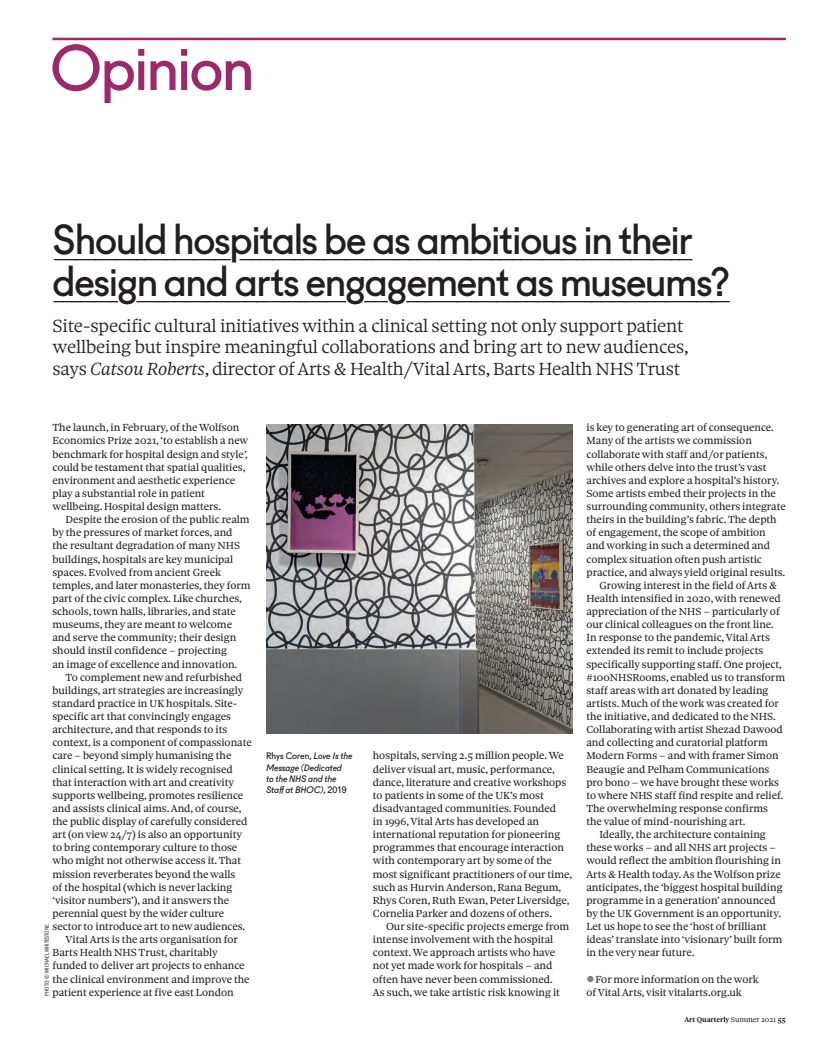
<style>
.page{position:relative;width:820px;height:1049px;background:#fff}
.page>*{position:absolute;margin:0;border:0;box-sizing:border-box;transform-origin:0 0}
.t1{font:61.25px "Fugue Art Fund";letter-spacing:-.02em;color:#9c2969}
.t2{font:40px/42.5px "Fugue Art Fund Underscore";letter-spacing:-.02em;color:#231f20}
.t3{font:300 18.75px/21.2px "Sole Serif Text";letter-spacing:-.01em;color:#231f20}
.t4{font:10.88px/13.1px "Sole Serif Text";color:#231f20}
.t5{font:italic 9px/11.2px "Fugue Art Fund";color:#231f20}
.t6{font:700 7.5px "Sole Serif Text";color:#231f20}
.t7{font:condensed 5.88px "Franklin Gothic";color:#231f20}
.s1{font-style:italic}
.s2{font-style:normal}
.s3{font-weight:400}
</style>
<div class="page">
<hr style="left:53px;top:38px;width:733px;height:2px;background:#9c2969">
<img style="left:266px;top:424px;width:306px;height:309px">
<h1 class="t1" style="left:50px;top:19px;width:205px">Opinion</h1>
<h2 class="t2" style="left:53px;top:214px;width:679px">Should hospitals be as ambitious in their design and arts engagement as museums?</h2>
<p class="t3" style="left:53px;top:315px;width:638px">Site-specific cultural initiatives within a clinical setting not only support patient wellbeing but inspire meaningful collaborations and bring art to new audiences, says <span class="s1">Catsou Roberts</span>, director of Arts &amp; Health/Vital Arts, Barts Health NHS Trust</p>
<p class="t4" style="left:53px;top:421px;width:197px">The launch, in February, of the Wolfson Economics Prize 2021, ‘to establish a new benchmark for hospital design and style’, could be testament that spatial qualities, environment and aesthetic experience play a substantial role in patient wellbeing. Hospital design matters.</p>
<p class="t4" style="left:52px;top:513px;width:200px;text-indent:13px">Despite the erosion of the public realm by the pressures of market forces, and the resultant degradation of many NHS buildings, hospitals are key municipal spaces. Evolved from ancient Greek temples, and later monasteries, they form part of the civic complex. Like churches, schools, town halls, libraries, and state museums, they are meant to welcome and serve the community; their design should instil confidence – projecting<br>an image of excellence and innovation.</p>
<p class="t4" style="left:66px;top:670px;width:178px">To complement new and refurbished</p>
<p class="t4" style="left:52px;top:684px;width:192px">buildings, art strategies are increasingly</p>
<p class="t4" style="left:52px;top:697px;width:187px">standard practice in UK hospitals. Site-</p>
<p class="t4" style="left:52px;top:710px;width:180px">specific art that convincingly engages</p>
<p class="t4" style="left:52px;top:723px;width:176px">architecture, and that responds to its</p>
<p class="t4" style="left:52px;top:736px;width:201px">context, is a component of compassionate</p>
<p class="t4" style="left:52px;top:749px;width:181px">care – beyond simply humanising the</p>
<p class="t4" style="left:52px;top:762px;width:182px">clinical setting. It is widely recognised</p>
<p class="t4" style="left:52px;top:775px;width:183px">that interaction with art and creativity</p>
<p class="t4" style="left:52px;top:789px;width:192px">supports wellbeing, promotes resilience</p>
<p class="t4" style="left:52px;top:802px;width:191px">and assists clinical aims.And, of course,</p>
<p class="t4" style="left:52px;top:815px;width:196px">the public display of carefully considered</p>
<p class="t4" style="left:52px;top:828px;width:191px">art (on view 24/7) is also an opportunity</p>
<p class="t4" style="left:52px;top:841px;width:186px">to bring contemporary culture to those</p>
<p class="t4" style="left:52px;top:854px;width:190px">who might not otherwise access it.That</p>
<p class="t4" style="left:53px;top:867px;width:184px">mission reverberates beyond the walls</p>
<p class="t4" style="left:53px;top:880px;width:181px">of the hospital (which is never lacking</p>
<p class="t4" style="left:53px;top:893px;width:178px">‘visitor numbers’), and it answers the</p>
<p class="t4" style="left:53px;top:907px;width:173px">perennial quest by the wider culture</p>
<p class="t4" style="left:53px;top:920px;width:194px">sector to introduce art to new audiences.</p>
<p class="t4" style="left:66px;top:933px;width:174px">Vital Arts is the arts organisation for</p>
<p class="t4" style="left:53px;top:946px;width:167px">Barts Health NHS Trust, charitably</p>
<p class="t4" style="left:53px;top:959px;width:194px">funded to deliver art projects to enhance</p>
<p class="t4" style="left:53px;top:972px;width:199px">the clinical environment and improve the</p>
<p class="t4" style="left:53px;top:985px;width:183px">patient experience at five east London</p>
<p class="t7" style="left:44px;top:995px;width:73px;rotate:-90deg">PHOTO: © MICHAEL WHITESTONE</p>
<p class="t5" style="left:266px;top:749px;width:88px"><span class="s2">Rhys Coren,</span> Love Is the<br>Message (Dedicated<br>to the NHS and the<br>Staffat BHOC)<span class="s2">, 2019</span></p>
<p class="t4" style="left:373px;top:749px;width:201px">hospitals, serving 2.5 million people.We deliver visual art, music, performance, dance, literature and creative workshops to patients in some of the UK’s most disadvantaged communities. Founded<br>in 1996,Vital Arts has developed an international reputation for pioneering programmes that encourage interaction with contemporary art by some of the most significant practitioners of our time, such as Hurvin Anderson, Rana Begum, Rhys Coren, Ruth Ewan, Peter Liversidge, Cornelia Parker and dozens of others.</p>
<p class="t4" style="left:373px;top:920px;width:198px;text-indent:13px">Our site-specific projects emerge from intense involvement with the hospital context.We approach artists who have not yet made work for hospitals – and often have never been commissioned.<br>As such,we take artistic risk knowing it</p>
<p class="t4" style="left:586px;top:421px;width:189px">is key to generating art of consequence.</p>
<p class="t4" style="left:586px;top:434px;width:167px">Many of the artists we commission</p>
<p class="t4" style="left:586px;top:447px;width:183px">collaborate with staff and/or patients,</p>
<p class="t4" style="left:586px;top:460px;width:181px">while others delve into the trust’s vast</p>
<p class="t4" style="left:586px;top:474px;width:194px">archives and explore a hospital’s history.</p>
<p class="t4" style="left:586px;top:487px;width:191px">Some artists embed their projects in the</p>
<p class="t4" style="left:586px;top:500px;width:201px">surrounding community, others integrate</p>
<p class="t4" style="left:586px;top:513px;width:192px">theirs in the building’s fabric. The depth</p>
<p class="t4" style="left:586px;top:526px;width:181px">of engagement, the scope of ambition</p>
<p class="t4" style="left:586px;top:539px;width:185px">and working in such a determined and</p>
<p class="t4" style="left:586px;top:552px;width:177px">complex situation often push artistic</p>
<p class="t4" style="left:586px;top:565px;width:200px">practice, and always yield original results.</p>
<p class="t4" style="left:600px;top:579px;width:179px">Growing interest in the field of Arts &amp;</p>
<p class="t4" style="left:586px;top:592px;width:196px">Health intensified in 2020, with renewed</p>
<p class="t4" style="left:586px;top:605px;width:195px">appreciation of the NHS – particularly of</p>
<p class="t4" style="left:586px;top:618px;width:189px">our clinical colleagues on the front line.</p>
<p class="t4" style="left:586px;top:631px;width:185px">In response to the pandemic,Vital Arts</p>
<p class="t4" style="left:586px;top:644px;width:178px">extended its remit to include projects</p>
<p class="t4" style="left:586px;top:657px;width:197px">specifically supporting staff. One project,</p>
<p class="t4" style="left:586px;top:670px;width:200px">#100NHSRooms, enabled us to transform</p>
<p class="t4" style="left:586px;top:684px;width:184px">staff areas with art donated by leading</p>
<p class="t4" style="left:586px;top:697px;width:194px">artists. Much of the work was created for</p>
<p class="t4" style="left:586px;top:710px;width:191px">the initiative, and dedicated to the NHS.</p>
<p class="t4" style="left:586px;top:723px;width:198px">Collaborating with artist Shezad Dawood</p>
<p class="t4" style="left:586px;top:736px;width:183px">and collecting and curatorial platform</p>
<p class="t4" style="left:586px;top:749px;width:194px">Modern Forms – and with framer Simon</p>
<p class="t4" style="left:586px;top:762px;width:185px">Beaugie and Pelham Communications</p>
<p class="t4" style="left:586px;top:775px;width:194px">pro bono – we have brought these works</p>
<p class="t4" style="left:586px;top:789px;width:199px">to where NHS staff find respite and relief.</p>
<p class="t4" style="left:586px;top:802px;width:183px">The overwhelming response confirms</p>
<p class="t4" style="left:586px;top:815px;width:161px">the value of mind-nourishing art.</p>
<p class="t4" style="left:599px;top:828px;width:168px">Ideally, the architecture containing</p>
<p class="t4" style="left:586px;top:841px;width:191px">these works – and all NHS art projects –</p>
<p class="t4" style="left:586px;top:854px;width:196px">would reflect the ambition flourishing in</p>
<p class="t4" style="left:586px;top:867px;width:196px">Arts &amp; Health today.As the Wolfson prize</p>
<p class="t4" style="left:586px;top:880px;width:198px">anticipates, the ‘biggest hospital building</p>
<p class="t4" style="left:586px;top:893px;width:191px">programme in a generation’ announced</p>
<p class="t4" style="left:586px;top:907px;width:196px">by the UK Government is an opportunity.</p>
<p class="t4" style="left:586px;top:920px;width:182px">Let us hope to see the ‘host of brilliant</p>
<p class="t4" style="left:586px;top:933px;width:197px">ideas’ translate into ‘visionary’ built form</p>
<p class="t4" style="left:586px;top:946px;width:110px">in the very near future.</p>
<p class="t4" style="left:586px;top:972px;width:174px;text-indent:9px">For more information on the work ofVital Arts, visit vitalarts.org.uk</p>
<p class="t6" style="left:684px;top:1015px;width:103px">Art Quarterly <span class="s3">Summer 2021</span> 55</p>
</div>
